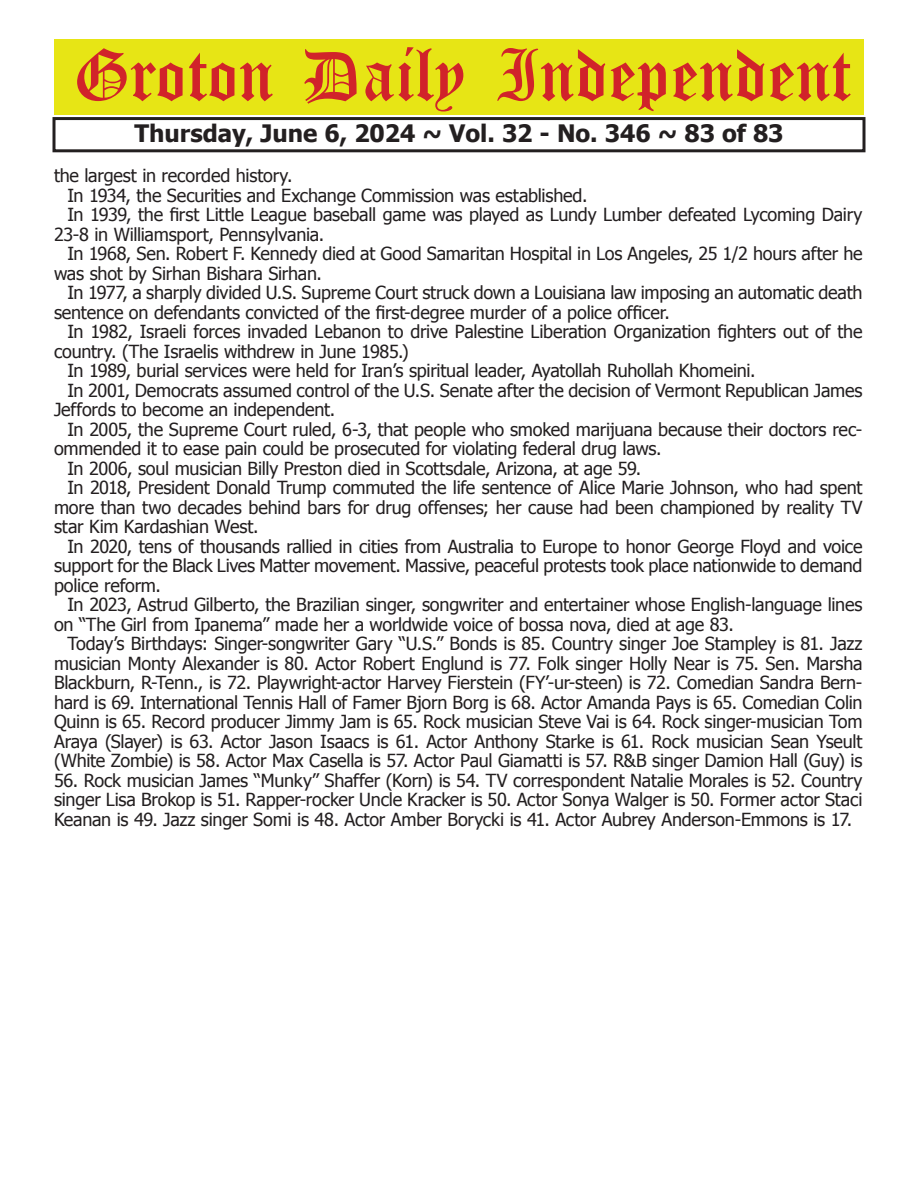
<style>
.page{position:relative;width:918px;height:1188px;background:#fff}
.page>*{position:absolute;margin:0;border:0;box-sizing:border-box;transform-origin:0 0}
.t1{font:54px "Old English Five";color:#d1232a}
.t2{font:700 24px "Tahoma";color:#231f20}
.t3{font:18px/19.5px "Tahoma";letter-spacing:-.015em;color:#231f20;text-align:justify}
</style>
<div class="page">
<div style="left:52px;top:117px;width:814px;height:35px;border:3px solid #231f20"></div>
<div style="left:54px;top:40px;width:810px;height:75px;background:#e7e515"></div>
<h1 class="t1" style="left:73px;top:50px;width:779px">Groton Daily Independent</h1>
<h2 class="t2" style="left:135px;top:116px;width:651px">Thursday, June 6, 2024 ~ Vol. 32 - No. 346 ~ 83 of 83</h2>
<p class="t3" style="left:54px;top:165px;width:240px">the largest in recorded history.</p>
<p class="t3" style="left:68px;top:185px;width:521px">In 1934, the Securities and Exchange Commission was established.</p>
<p class="t3" style="left:68px;top:204px;width:796px">In 1939, the first Little League baseball game was played as Lundy Lumber defeated Lycoming Dairy</p>
<p class="t3" style="left:54px;top:224px;width:272px">23-8 in Williamsport, Pennsylvania.</p>
<p class="t3" style="left:68px;top:243px;width:797px">In 1968, Sen. Robert F. Kennedy died at Good Samaritan Hospital in Los Angeles, 25 1/2 hours after he</p>
<p class="t3" style="left:54px;top:263px;width:270px">was shot by Sirhan Bishara Sirhan.</p>
<p class="t3" style="left:68px;top:282px;width:797px">In 1977, a sharply divided U.S. Supreme Court struck down a Louisiana law imposing an automatic death</p>
<p class="t3" style="left:54px;top:302px;width:617px">sentence on defendants convicted of the first-degree murder of a police officer.</p>
<p class="t3" style="left:68px;top:321px;width:796px">In 1982, Israeli forces invaded Lebanon to drive Palestine Liberation Organization fighters out of the</p>
<p class="t3" style="left:54px;top:341px;width:356px">country. (The Israelis withdrew in June 1985.)</p>
<p class="t3" style="left:68px;top:360px;width:690px">In 1989, burial services were held for Iran’s spiritual leader, Ayatollah Ruhollah Khomeini.</p>
<p class="t3" style="left:68px;top:380px;width:797px">In 2001, Democrats assumed control of the U.S. Senate after the decision of Vermont Republican James</p>
<p class="t3" style="left:54px;top:399px;width:283px">Jeffords to become an independent.</p>
<p class="t3" style="left:68px;top:419px;width:796px">In 2005, the Supreme Court ruled, 6-3, that people who smoked marijuana because their doctors rec-</p>
<p class="t3" style="left:54px;top:438px;width:609px">ommended it to ease pain could be prosecuted for violating federal drug laws.</p>
<p class="t3" style="left:68px;top:458px;width:575px">In 2006, soul musician Billy Preston died in Scottsdale, Arizona, at age 59.</p>
<p class="t3" style="left:68px;top:477px;width:797px">In 2018, President Donald Trump commuted the life sentence of Alice Marie Johnson, who had spent</p>
<p class="t3" style="left:54px;top:497px;width:810px">more than two decades behind bars for drug offenses; her cause had been championed by reality TV</p>
<p class="t3" style="left:54px;top:516px;width:206px">star Kim Kardashian West.</p>
<p class="t3" style="left:68px;top:536px;width:797px">In 2020, tens of thousands rallied in cities from Australia to Europe to honor George Floyd and voice</p>
<p class="t3" style="left:54px;top:555px;width:810px">support for the Black Lives Matter movement. Massive, peaceful protests took place nationwide to demand</p>
<p class="t3" style="left:54px;top:575px;width:109px">police reform.</p>
<p class="t3" style="left:68px;top:594px;width:797px">In 2023, Astrud Gilberto, the Brazilian singer, songwriter and entertainer whose English-language lines</p>
<p class="t3" style="left:54px;top:613px;width:681px">on “The Girl from Ipanema” made her a worldwide voice of bossa nova, died at age 83.</p>
<p class="t3" style="left:68px;top:633px;width:796px">Today’s Birthdays: Singer-songwriter Gary “U.S.” Bonds is 85. Country singer Joe Stampley is 81. Jazz</p>
<p class="t3" style="left:54px;top:652px;width:810px">musician Monty Alexander is 80. Actor Robert Englund is 77. Folk singer Holly Near is 75. Sen. Marsha</p>
<p class="t3" style="left:54px;top:672px;width:810px">Blackburn, R-Tenn., is 72. Playwright-actor Harvey Fierstein (FY’-ur-steen) is 72. Comedian Sandra Bern-</p>
<p class="t3" style="left:54px;top:691px;width:810px">hard is 69. International Tennis Hall of Famer Bjorn Borg is 68. Actor Amanda Pays is 65. Comedian Colin</p>
<p class="t3" style="left:54px;top:711px;width:810px">Quinn is 65. Record producer Jimmy Jam is 65. Rock musician Steve Vai is 64. Rock singer-musician Tom</p>
<p class="t3" style="left:54px;top:730px;width:810px">Araya (Slayer) is 63. Actor Jason Isaacs is 61. Actor Anthony Starke is 61. Rock musician Sean Yseult</p>
<p class="t3" style="left:54px;top:750px;width:810px">(White Zombie) is 58. Actor Max Casella is 57. Actor Paul Giamatti is 57. R&amp;B singer Damion Hall (Guy) is</p>
<p class="t3" style="left:54px;top:769px;width:810px">56. Rock musician James “Munky” Shaffer (Korn) is 54. TV correspondent Natalie Morales is 52. Country singer Lisa Brokop is 51. Rapper-rocker Uncle Kracker is 50. Actor Sonya Walger is 50. Former actor Staci Keanan is 49. Jazz singer Somi is 48. Actor Amber Borycki is 41. Actor Aubrey Anderson-Emmons is 17.</p>
</div>
